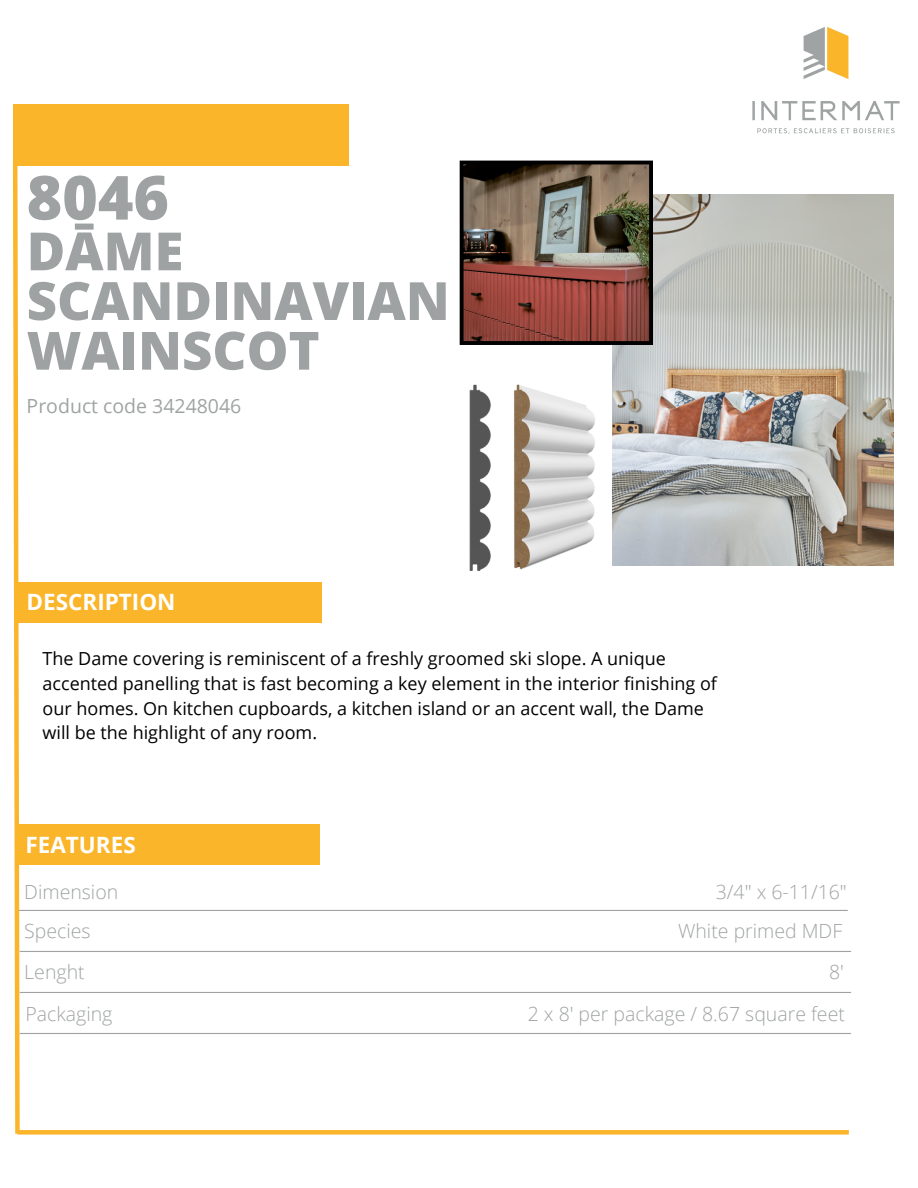
<style>
.page{position:relative;width:918px;height:1188px;background:#fff}
.page>*{position:absolute;margin:0;border:0;box-sizing:border-box;transform-origin:0 0}
.t1{font:800 60.9px "Open Sans";color:#9ea2a2}
.t2{font:800 52.8px "Open Sans";color:#9ea2a2}
.t3{font:700 22.5px "Open Sans";color:#fff}
.t4{font:300 19.5px "Open Sans";color:#a0a3a3}
.t5{font:19.5px "Open Sans";color:#a0a3a3}
.t6{font:18px/24.8px "Open Sans";color:#000}
</style>
<div class="page">
<img style="left:752px;top:27px;width:148px;height:108px">
<div style="left:13px;top:104px;width:336px;height:61px;background:#fab52a"></div>
<div style="left:17px;top:582px;width:305px;height:41px;background:#fab52a"></div>
<div style="left:15px;top:824px;width:304px;height:41px;background:#fab52a"></div>
<hr style="left:16px;top:910px;width:832px;height:1px;background:#a0a3a3">
<svg style="left:12px;top:161px;width:10px;height:973px"></svg>
<div style="left:17px;top:1130px;width:832px;height:5px;background:#fab52a"></div>
<hr style="left:20px;top:951px;width:831px;height:1px;background:#a0a3a3">
<hr style="left:20px;top:992px;width:831px;height:1px;background:#a0a3a3">
<hr style="left:20px;top:1033px;width:831px;height:1px;background:#a0a3a3">
<img style="left:612px;top:195px;width:281px;height:371px">
<img style="left:460px;top:161px;width:193px;height:184px">
<img style="left:469px;top:375px;width:195px;height:196px">
<p class="t1" style="left:27px;top:155px;width:144px">8046</p>
<p class="t2" style="left:27px;top:214px;width:158px">DĀME</p>
<p class="t2" style="left:27px;top:264px;width:425px">SCANDINAVIAN</p>
<p class="t2" style="left:27px;top:313px;width:295px">WAINSCOT</p>
<p class="t5" style="left:27px;top:393px;width:216px">Product code 34248046</p>
<p class="t3" style="left:27px;top:586px;width:150px">DESCRIPTION</p>
<p class="t6" style="left:43px;top:646px;width:676px">The Dame covering is reminiscent of a freshly groomed ski slope. A unique accented panelling that is fast becoming a key element in the interior finishing of our homes. On kitchen cupboards, a kitchen island or an accent wall, the Dame will be the highlight of any room.</p>
<p class="t3" style="left:25px;top:829px;width:112px">FEATURES</p>
<p class="t4" style="left:24px;top:878px;width:95px">Dimension</p>
<p class="t4" style="left:716px;top:878px;width:133px">3/4" x 6-11/16"</p>
<p class="t4" style="left:24px;top:917px;width:68px">Species</p>
<p class="t4" style="left:678px;top:917px;width:166px">White primed MDF</p>
<p class="t4" style="left:24px;top:958px;width:62px">Lenght</p>
<p class="t4" style="left:829px;top:958px;width:16px">8'</p>
<p class="t4" style="left:25px;top:1000px;width:89px">Packaging</p>
<p class="t4" style="left:528px;top:1000px;width:319px">2 x 8' per package / 8.67 square feet</p>
</div>
